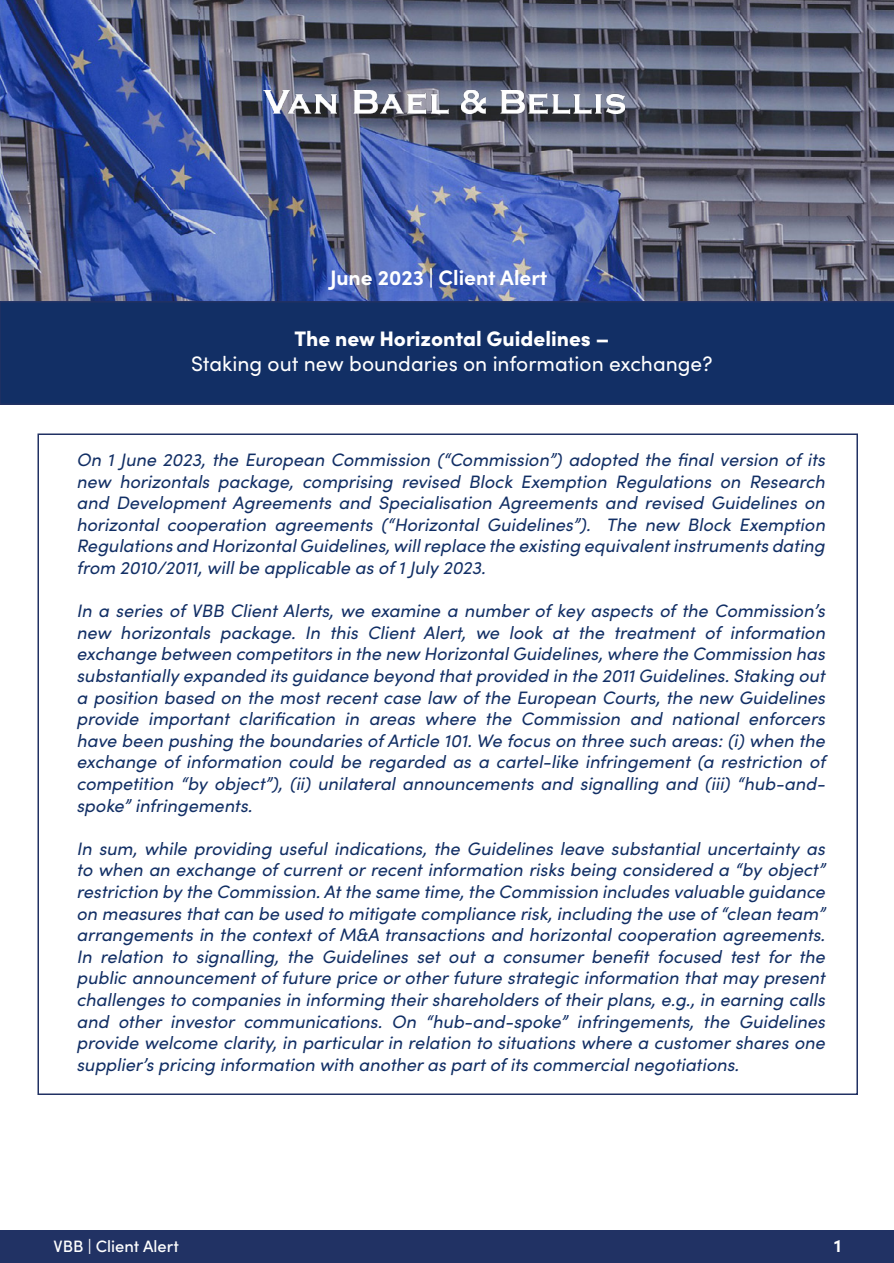
<style>
.page{position:relative;width:894px;height:1263px;background:#fff}
.page>*{position:absolute;margin:0;border:0;box-sizing:border-box;transform-origin:0 0}
.t1{font:21px "Sofia Pro";color:#fff}
.t2{font:900 21px "Sofia Pro";color:#fff}
.t3{font:700 21px "Sofia Pro";color:#fff}
.t4{font:italic 18px/21.6px "Sofia Pro";color:#122f65;text-align:justify}
.t5{font:700 18px "Sofia Pro";color:#fff}
.t6{font:500 16.5px "Sofia Pro";color:#fff}
</style>
<div class="page">
<div style="left:0;top:1231px;width:894px;height:32px;background:#213264"></div>
<img style="left:0;top:0;width:894px;height:301px">
<div style="left:0;top:301px;width:894px;height:104px;background:#122f65"></div>
<img style="left:264px;top:91px;width:360px;height:23px">
<p class="t3" style="left:330px;top:262px;width:219px">June 2023 | Client Alert</p>
<p class="t2" style="left:294px;top:322px;width:316px">The new Horizontal Guidelines –</p>
<p class="t1" style="left:191px;top:348px;width:523px">Staking out new boundaries on information exchange?</p>
<p class="t4" style="left:76px;top:448px;width:750px">On 1 June 2023, the European Commission (“Commission”) adopted the final version of its new horizontals package, comprising revised Block Exemption Regulations on Research and Development Agreements and Specialisation Agreements and revised Guidelines on horizontal cooperation agreements (“Horizontal Guidelines”). The new Block Exemption Regulations and Horizontal Guidelines, will replace the existing equivalent instruments dating from 2010/2011, will be applicable as of 1 July 2023.</p>
<p class="t4" style="left:76px;top:599px;width:750px">In a series of VBB Client Alerts, we examine a number of key aspects of the Commission’s new horizontals package. In this Client Alert, we look at the treatment of information exchange between competitors in the new Horizontal Guidelines, where the Commission has substantially expanded its guidance beyond that provided in the 2011 Guidelines. Staking out a position based on the most recent case law of the European Courts, the new Guidelines provide important clarification in areas where the Commission and national enforcers have been pushing the boundaries of Article 101. We focus on three such areas: (i) when the exchange of information could be regarded as a cartel-like infringement (a restriction of competition “by object”), (ii) unilateral announcements and signalling and (iii) “hub-and&shy;spoke” infringements.</p>
<p class="t4" style="left:76px;top:837px;width:750px">In sum, while providing useful indications, the Guidelines leave substantial uncertainty as to when an exchange of current or recent information risks being considered a “by object” restriction by the Commission. At the same time, the Commission includes valuable guidance on measures that can be used to mitigate compliance risk, including the use of “clean team” arrangements in the context of M&amp;A transactions and horizontal cooperation agreements.<br>In relation to signalling, the Guidelines set out a consumer benefit focused test for the public announcement of future price or other future strategic information that may present challenges to companies in informing their shareholders of their plans, e.g., in earning calls and other investor communications. On “hub-and-spoke” infringements, the Guidelines provide welcome clarity, in particular in relation to situations where a customer shares one supplier’s pricing information with another as part of its commercial negotiations.</p>
<p class="t6" style="left:54px;top:1234px;width:127px">VBB | Client Alert</p>
<p class="t5" style="left:834px;top:1232px;width:9px">1</p>
</div>
